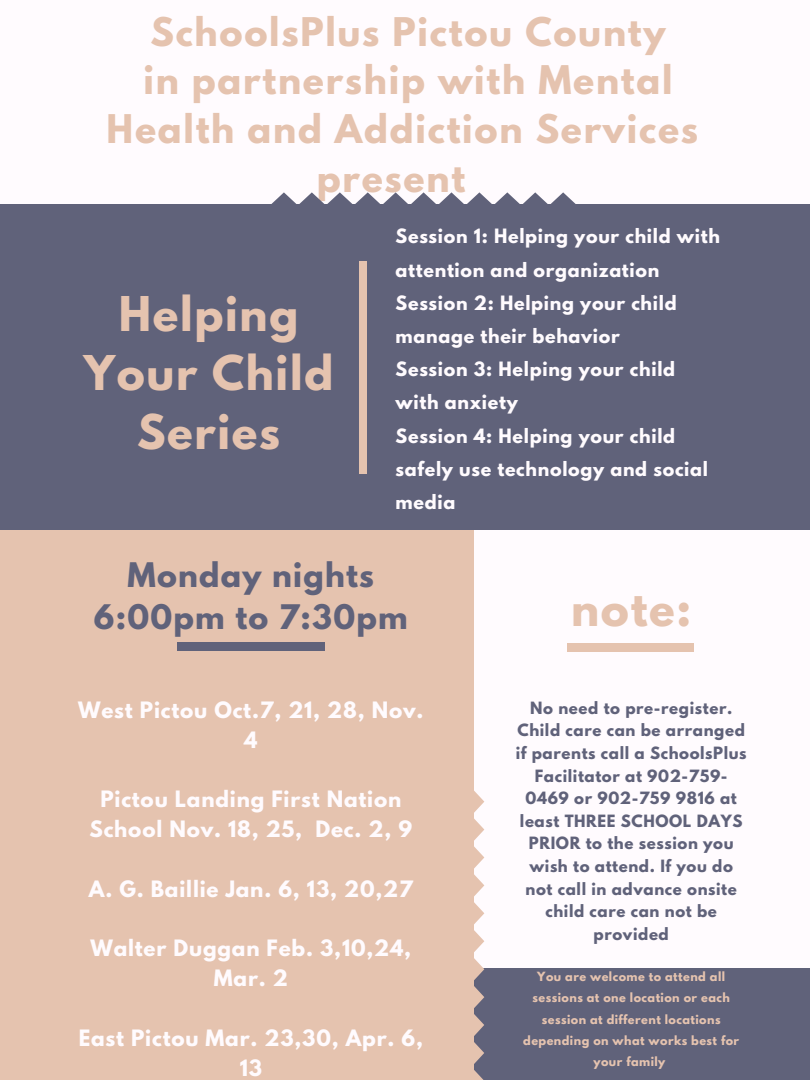
<style>
.page{position:relative;width:810px;height:1080px;background:#fffbfe}
.page>*{position:absolute;margin:0;border:0;box-sizing:border-box;transform-origin:0 0}
.t1{font:700 42.44px/59.2px "League Spartan";letter-spacing:.04em;color:#e5c3af;text-align:center}
.t2{font:700 35px "League Spartan";letter-spacing:.05em;color:#e5c3af}
.t3{font:700 30px/41.9px "League Spartan";letter-spacing:.04em;color:#60627a;text-align:center}
.t4{font:700 20px/29.8px "League Spartan";letter-spacing:.04em;color:#fffbfe;text-align:center}
.t5{font:700 17.5px/33.2px "League Spartan";letter-spacing:.04em;color:#fffbfe}
.t6{font:700 15px/22.6px "League Spartan";letter-spacing:.04em;color:#60627a;text-align:center}
.t7{font:700 11.25px/21.2px "League Spartan";letter-spacing:.04em;color:#e5c3af;text-align:center}
</style>
<div class="page">
<div style="left:448px;top:968px;width:362px;height:112px;background:#60627a"></div>
<div style="left:0;top:527px;width:474px;height:553px;background:#e5c3af"></div>
<svg style="left:474px;top:791px;width:10px;height:289px"></svg>
<div style="left:0;top:205px;width:810px;height:325px;background:#60627a"></div>
<div style="left:359px;top:261px;width:8px;height:213px;background:#e5c3af"></div>
<div style="left:177px;top:643px;width:148px;height:7px;background:#60627a"></div>
<svg style="left:271px;top:192px;width:305px;height:13px"></svg>
<div style="left:567px;top:644px;width:127px;height:7px;background:#e5c3af"></div>
<h2 class="t2" style="left:150px;top:14px;width:517px">SchoolsPlus Pictou County</h2>
<h2 class="t2" style="left:143px;top:63px;width:531px">in partnership with Mental</h2>
<h2 class="t2" style="left:107px;top:112px;width:593px">Health and Addiction Services</h2>
<h2 class="t2" style="left:317px;top:160px;width:150px">present</h2>
<h1 class="t1" style="left:84px;top:290px;width:251px">Helping<br>Your Child<br>Series</h1>
<p class="t5" style="left:396px;top:222px;width:326px">Session 1: Helping your child with attention and organization<br>Session 2: Helping your child manage their behavior<br>Session 3: Helping your child with anxiety<br>Session 4: Helping your child safely use technology and social media</p>
<h3 class="t3" style="left:94px;top:558px;width:315px">Monday nights<br>6:00pm to 7:30pm</h3>
<h3 class="t4" style="left:78px;top:697px;width:347px">West Pictou Oct.7, 21, 28, Nov.<br>4</h3>
<h3 class="t4" style="left:89px;top:787px;width:324px">Pictou Landing First Nation<br>School Nov. 18, 25, Dec. 2, 9</h3>
<h3 class="t4" style="left:89px;top:876px;width:325px">A. G. Baillie Jan. 6, 13, 20,27</h3>
<h3 class="t4" style="left:91px;top:936px;width:322px">Walter Duggan Feb. 3,10,24,<br>Mar. 2</h3>
<h3 class="t4" style="left:79px;top:1025px;width:346px">East Pictou Mar. 23,30, Apr. 6,<br>13</h3>
<h1 class="t1" style="left:571px;top:585px;width:122px">note:</h1>
<p class="t6" style="left:516px;top:698px;width:232px">No need to pre-register.<br>Child care can be arranged if parents call a SchoolsPlus<br>Facilitator at 902-759-<br>0469 or 902-759 9816 at least THREE SCHOOL DAYS<br>PRIOR to the session you wish to attend. If you do not call in advance onsite child care can not be provided</p>
<p class="t7" style="left:523px;top:968px;width:217px">You are welcome to attend all sessions at one location or each session at different locations depending on what works best for your family</p>
</div>
